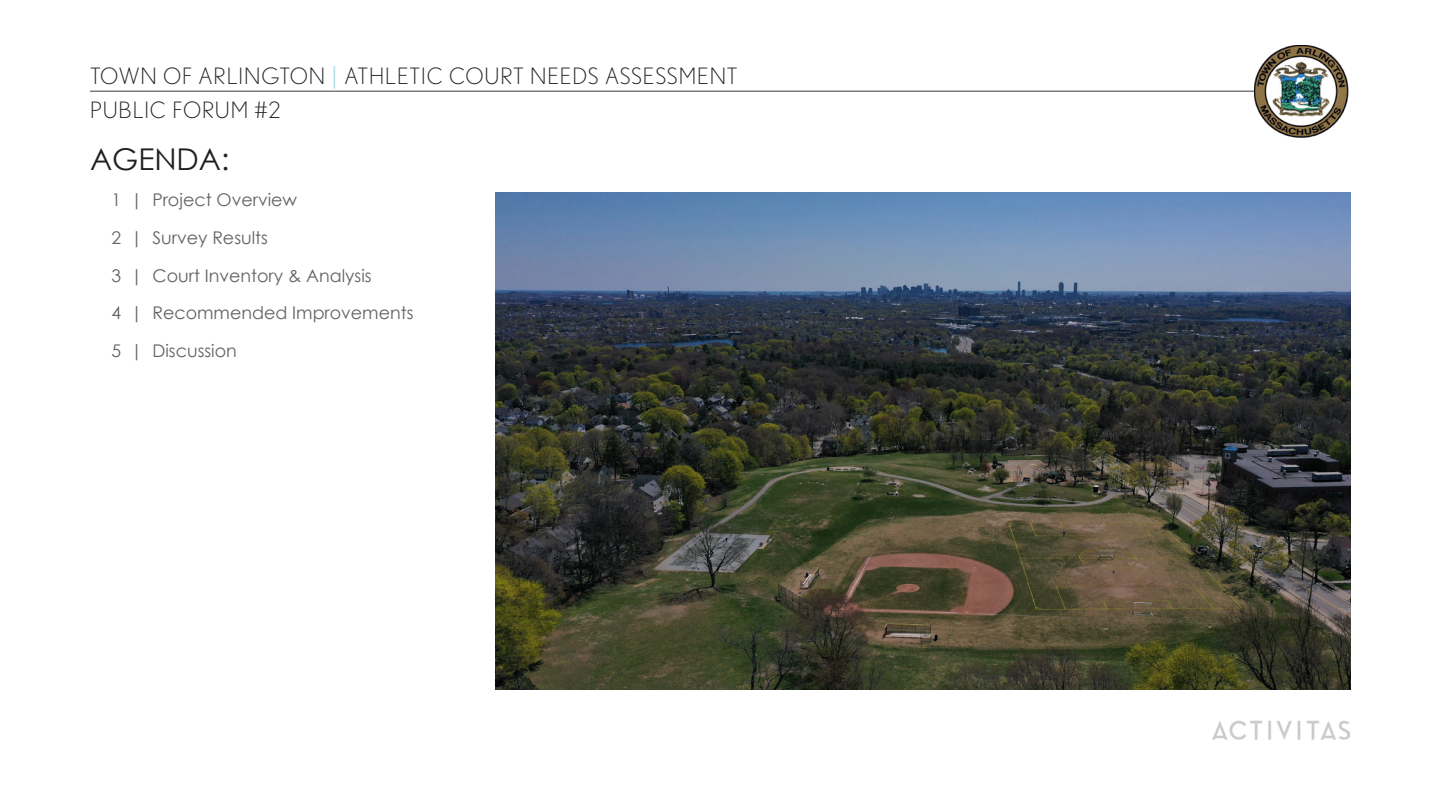
<style>
.page{position:relative;width:1440px;height:810px;background:#fff}
.page>*{position:absolute;margin:0;border:0;box-sizing:border-box;transform-origin:0 0}
.t1{font:30px "Century Gothic";color:#231f20}
.t2{font:300 22.5px/34.2px "Nobel";letter-spacing:.04em;color:#231f20}
.t3{font:17.5px "Century Gothic";color:#636363}
.s1{font-family:"Minion Pro";font-weight:400;color:#addce9}
</style>
<div class="page">
<hr style="left:90px;top:91px;width:1167px;height:1px;background:#626363">
<img style="left:1212px;top:720px;width:138px;height:20px">
<img style="left:1254px;top:45px;width:95px;height:92px">
<img style="left:495px;top:193px;width:855px;height:496px">
<p class="t2" style="left:90px;top:59px;width:649px">TOWN OF ARLINGTON <span class="s1">|</span> ATHLETIC COURT NEEDS ASSESSMENT<br>PUBLIC FORUM #2</p>
<p class="t1" style="left:90px;top:141px;width:141px">AGENDA:</p>
<p class="t3" style="left:112px;top:189px;width:187px">1 | Project Overview</p>
<p class="t3" style="left:112px;top:227px;width:158px">2 | Survey Results</p>
<p class="t3" style="left:112px;top:265px;width:262px">3 | Court Inventory &amp; Analysis</p>
<p class="t3" style="left:112px;top:302px;width:303px">4 | Recommended Improvements</p>
<p class="t3" style="left:112px;top:340px;width:127px">5 | Discussion</p>
</div>
